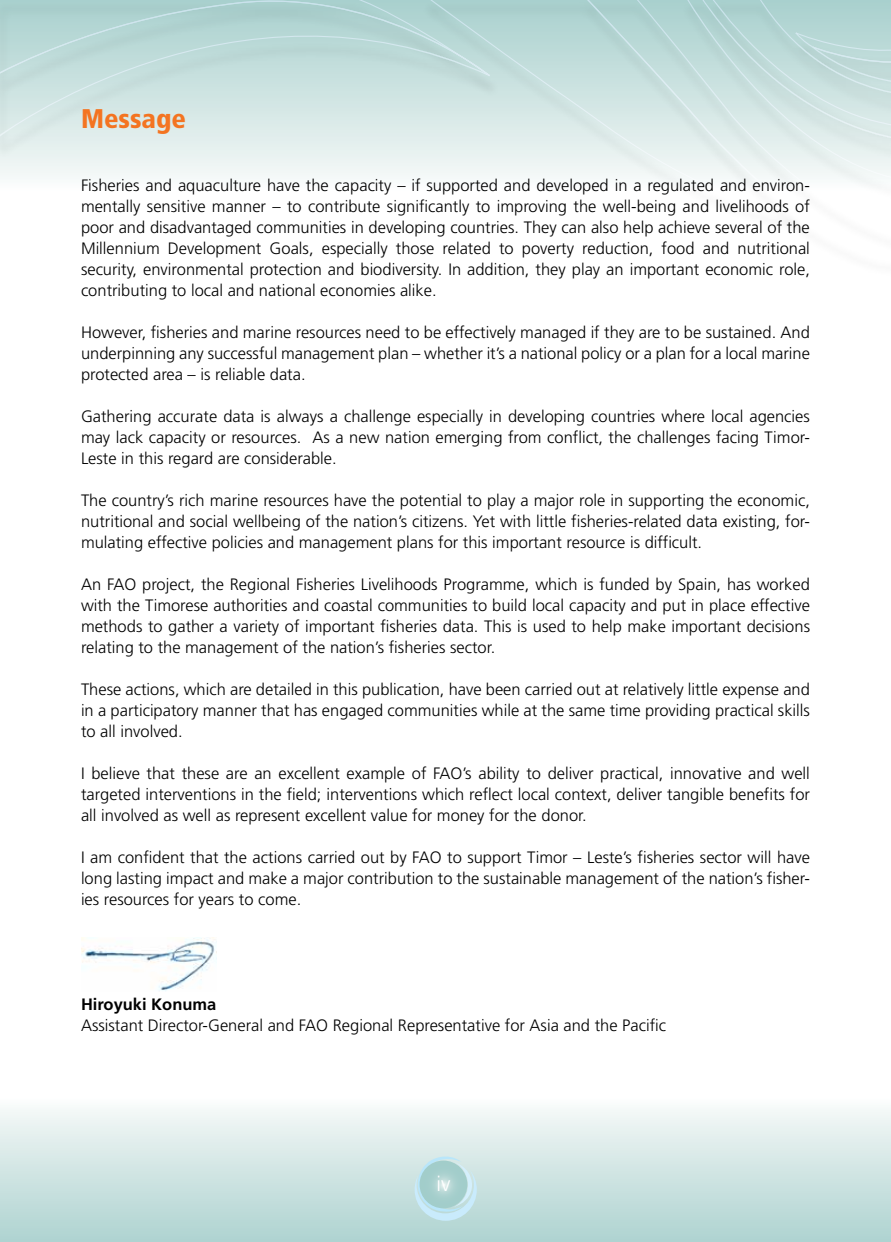
<style>
.page{position:relative;width:891px;height:1242px;background:#fff}
.page>*{position:absolute;margin:0;border:0;box-sizing:border-box;transform-origin:0 0}
.t1{font:900 condensed 27px "Frutiger";color:#f47421}
.t2{font:300 21px "Frutiger";color:#fff}
.t3{font:300 16.5px/21px "Frutiger";color:#000;text-align:justify}
.t4{font:700 16.5px "Frutiger";color:#000}
</style>
<div class="page">
<div style="left:0;top:1px;width:891px;height:280px;background:#000;opacity:.21"></div>
<svg style="left:0;top:77px;width:424px;height:61px;background:#d4e6e4"></svg>
<svg style="left:0;top:0;width:424px;height:77px;background:#b7d6d4"></svg>
<svg style="left:424px;top:0;width:159px;height:212px"></svg>
<svg style="left:583px;top:0;width:308px;height:281px"></svg>
<svg style="left:684px;top:0;width:207px;height:207px"></svg>
<svg style="left:0;top:1109px;width:888px;height:133px;background:#d0e4e3"></svg>
<svg style="left:888px;top:1109px;width:3px;height:133px"></svg>
<svg style="left:410px;top:1151px;width:67px;height:70px;background:#bddddf"></svg>
<img style="left:81px;top:937px;width:134px;height:54px">
<h1 class="t1" style="left:81px;top:103px;width:107px">Message</h1>
<p class="t3" style="left:81px;top:175px;width:731px">Fisheries and aquaculture have the capacity – if supported and developed in a regulated and environ&shy;mentally sensitive manner – to contribute significantly to improving the well-being and livelihoods of poor and disadvantaged communities in developing countries. They can also help achieve several of the Millennium Development Goals, especially those related to poverty reduction, food and nutritional security, environmental protection and biodiversity. In addition, they play an important economic role, contributing to local and national economies alike.</p>
<p class="t3" style="left:81px;top:322px;width:731px">However, fisheries and marine resources need to be effectively managed if they are to be sustained. And underpinning any successful management plan – whether it’s a national policy or a plan for a local marine protected area – is reliable data.</p>
<p class="t3" style="left:81px;top:406px;width:730px">Gathering accurate data is always a challenge especially in developing countries where local agencies may lack capacity or resources. As a new nation emerging from conflict, the challenges facing Timor-Leste in this regard are considerable.</p>
<p class="t3" style="left:81px;top:490px;width:731px">The country’s rich marine resources have the potential to play a major role in supporting the economic, nutritional and social wellbeing of the nation’s citizens. Yet with little fisheries-related data existing, for&shy;mulating effective policies and management plans for this important resource is difficult.</p>
<p class="t3" style="left:81px;top:574px;width:731px">An FAO project, the Regional Fisheries Livelihoods Programme, which is funded by Spain, has worked with the Timorese authorities and coastal communities to build local capacity and put in place effective methods to gather a variety of important fisheries data. This is used to help make important decisions relating to the management of the nation’s fisheries sector.</p>
<p class="t3" style="left:81px;top:679px;width:731px">These actions, which are detailed in this publication, have been carried out at relatively little expense and in a participatory manner that has engaged communities while at the same time providing practical skills to all involved.</p>
<p class="t3" style="left:81px;top:763px;width:731px">I believe that these are an excellent example of FAO’s ability to deliver practical, innovative and well targeted interventions in the field; interventions which reflect local context, deliver tangible benefits for all involved as well as represent excellent value for money for the donor.</p>
<p class="t3" style="left:81px;top:847px;width:731px">I am confident that the actions carried out by FAO to support Timor – Leste’s fisheries sector will have long lasting impact and make a major contribution to the sustainable management of the nation’s fisher&shy;ies resources for years to come.</p>
<p class="t4" style="left:81px;top:995px;width:137px">Hiroyuki Konuma</p>
<p class="t3" style="left:81px;top:1015px;width:587px">Assistant Director-General and FAO Regional Representative for Asia and the Pacific</p>
<p class="t2" style="left:436px;top:1171px;width:15px">iv</p>
</div>
